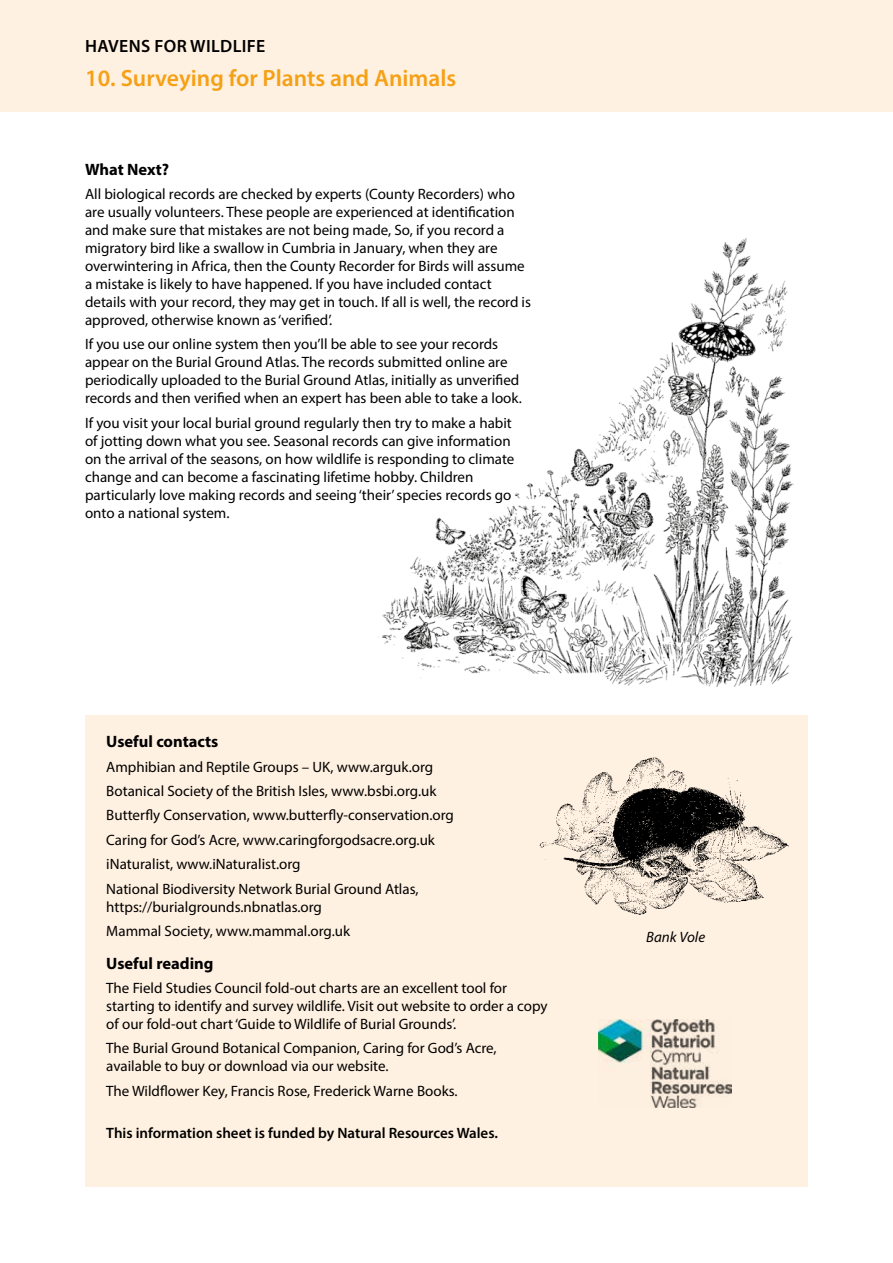
<style>
.page{position:relative;width:893px;height:1263px;background:#fff}
.page>*{position:absolute;margin:0;border:0;box-sizing:border-box;transform-origin:0 0}
.t1{font:600 23.55px "Myriad Pro";color:#f6a015}
.t2{font:600 17.85px "Myriad Pro";letter-spacing:.02em;color:#000}
.t3{font:700 16.5px "Myriad Pro";color:#000}
.t4{font:15px/18px "Myriad Pro";color:#000}
.t5{font:600 15px "Myriad Pro";color:#000}
.t6{font:italic 15px "Myriad Pro";color:#000}
</style>
<div class="page">
<img style="left:378px;top:237px;width:416px;height:450px">
<div style="left:0;top:0;width:893px;height:112px;background:#fff1e1"></div>
<div style="left:85px;top:715px;width:723px;height:471px;background:#fff1e1"></div>
<img style="left:539px;top:757px;width:250px;height:158px">
<img style="left:599px;top:1019px;width:133px;height:88px">
<p class="t2" style="left:85px;top:35px;width:182px">HAVENS FOR WILDLIFE</p>
<h1 class="t1" style="left:85px;top:63px;width:373px">10. Surveying for Plants and Animals</h1>
<p class="t3" style="left:85px;top:158px;width:86px">What Next?</p>
<p class="t4" style="left:85px;top:185px;width:448px">All biological records are checked by experts (County Recorders) who are usually volunteers. These people are experienced at identification and make sure that mistakes are not being made, So, if you record a migratory bird like a swallow in Cumbria in January, when they are overwintering in Africa, then the County Recorder for Birds will assume a mistake is likely to have happened. If you have included contact details with your record, they may get in touch. If all is well, the record is approved, otherwise known as ‘verified’.</p>
<p class="t4" style="left:85px;top:335px;width:438px">If you use our online system then you’ll be able to see your records appear on the Burial Ground Atlas. The records submitted online are periodically uploaded to the Burial Ground Atlas, initially as unverified records and then verified when an expert has been able to take a look.</p>
<p class="t4" style="left:85px;top:414px;width:431px">If you visit your local burial ground regularly then try to make a habit of jotting down what you see. Seasonal records can give information on the arrival of the seasons, on how wildlife is responding to climate change and can become a fascinating lifetime hobby. Children particularly love making records and seeing ‘their’ species records go onto a national system.</p>
<p class="t3" style="left:106px;top:731px;width:114px">Useful contacts</p>
<p class="t4" style="left:106px;top:754px;width:349px;line-height:24.3px">Amphibian and Reptile Groups – UK, www.arguk.org Botanical Society of the British Isles, www.bsbi.org.uk Butterfly Conservation, www.butterfly-conservation.org Caring for God’s Acre, www.caringforgodsacre.org.uk iNaturalist, www.iNaturalist.org<br>National Biodiversity Network Burial Ground Atlas,</p>
<p class="t4" style="left:106px;top:894px;width:245px;line-height:24.3px">https://burialgrounds.nbnatlas.org<br>Mammal Society, www.mammal.org.uk</p>
<p class="t3" style="left:106px;top:952px;width:109px">Useful reading</p>
<p class="t4" style="left:106px;top:979px;width:443px">The Field Studies Council fold-out charts are an excellent tool for starting to identify and survey wildlife. Visit out website to order a copy of our fold-out chart ‘Guide to Wildlife of Burial Grounds’.</p>
<p class="t4" style="left:106px;top:1039px;width:392px">The Burial Ground Botanical Companion, Caring for God’s Acre, available to buy or download via our website.</p>
<p class="t4" style="left:106px;top:1081px;width:353px">The Wildflower Key, Francis Rose, Frederick Warne Books.</p>
<p class="t5" style="left:106px;top:1123px;width:393px">This information sheet is funded by Natural Resources Wales.</p>
<p class="t6" style="left:646px;top:927px;width:60px">Bank Vole</p>
</div>
